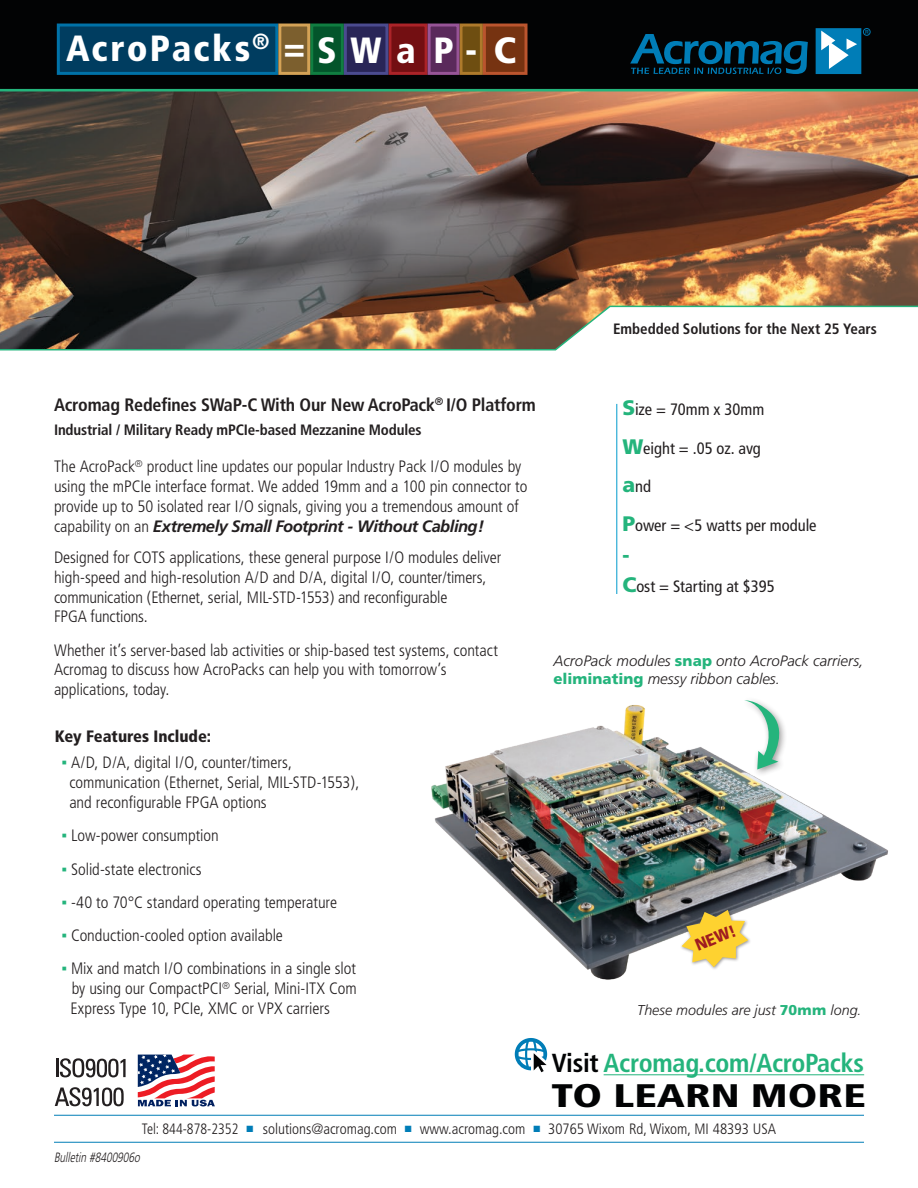
<style>
.page{position:relative;width:918px;height:1188px;background:#fff}
.page>*{position:absolute;margin:0;border:0;box-sizing:border-box;transform-origin:0 0}
.t1{font:900 condensed 36.45px "Frutiger";letter-spacing:.06em;color:#fff}
.t2{font:900 condensed 32.55px "Frutiger";color:#020304;scale:1.33 1}
.t3{font:700 condensed 26.1px "Frutiger";letter-spacing:-.01em;color:#24b47c}
.t4{font:900 21px "Frutiger";color:#24b47c}
.t5{font:700 condensed 18px "Frutiger";letter-spacing:-.01em;color:#231f20}
.t6{font:900 16.95px "Frutiger";color:#9f1c20;scale:.89 1}
.t7{font:300 condensed 16.5px/19.8px "Frutiger";letter-spacing:-.005em;color:#231f20}
.t8{font:condensed 16.5px "Frutiger";color:#231f20}
.t9{font:900 condensed 16.5px "Frutiger";color:#231f20}
.t10{font:700 condensed 15px "Frutiger";letter-spacing:-.01em;color:#231f20}
.Address{font:300 condensed 15px "Frutiger";color:#231f20;scale:.94 1}
.t11{font:italic 300 15px/18px "Frutiger";color:#231f20}
.t12{font:italic 300 14.25px "Frutiger";color:#231f20}
.Bulletin_Number{font:italic 300 13.5px "Frutiger";color:#231f20;scale:.75 1}
.s1{font-weight:700;font-style:italic;font-stretch:normal}
.s2{font-family:"Arial Narrow";font-weight:400;font-stretch:normal;color:#24b47c}
.s3{font-weight:900;font-stretch:normal;font-size:21px;color:#24b47c}
.s4{font-weight:900;font-style:normal;color:#24b47c}
.s5{color:#020304}
.s6{color:#007db7}
</style>
<div class="page">
<img style="left:431px;top:705px;width:457px;height:275px">
<img style="left:0;top:91px;width:918px;height:214px">
<div style="left:0;top:0;width:918px;height:91px;background:#020304"></div>
<svg style="left:0;top:305px;width:918px;height:46px"></svg>
<hr style="left:56px;top:1059px;width:3px;height:18px;background:#231f20">
<svg style="left:60px;top:1058px;width:66px;height:19px"></svg>
<svg style="left:55px;top:1087px;width:69px;height:19px"></svg>
<svg style="left:137px;top:1054px;width:78px;height:53px"></svg>
<svg style="left:138px;top:1055px;width:77px;height:51px"></svg>
<hr style="left:0;top:89px;width:918px;height:2px;background:#24b47c">
<div style="left:863px;top:28px;width:7px;height:8px;border:1px solid #007db7;border-radius:50%"></div>
<svg style="left:630px;top:34px;width:178px;height:40px"></svg>
<svg style="left:816px;top:28px;width:53px;height:46px;background:#3184ac"></svg>
<div style="left:741px;top:696px;width:47px;height:82px;background:#231f20;opacity:.45"></div>
<svg style="left:744px;top:699px;width:46px;height:70px"></svg>
<div style="left:680px;top:908px;width:72px;height:63px;background:#231f20;opacity:.45"></div>
<svg style="left:681px;top:910px;width:67px;height:57px"></svg>
<hr style="left:604px;top:1074px;width:260px;height:1px;background:#24b47c">
<svg style="left:515px;top:1038px;width:32px;height:34px"></svg>
<hr style="left:616px;top:404px;width:1px;height:190px;background:#009acc">
<hr style="left:54px;top:1115px;width:810px;height:1px;background:#007db7">
<hr style="left:54px;top:1142px;width:810px;height:1px;background:#007db7">
<div style="left:57px;top:24px;width:221px;height:51px;background:#003d60;border:3px solid #0072a8"></div>
<div style="left:310px;top:24px;width:34px;height:51px;background:#03552b;border:3px solid #107e41"></div>
<div style="left:278px;top:24px;width:32px;height:51px;background:#7c5f2e;border:3px solid #d4a256"></div>
<div style="left:388px;top:24px;width:40px;height:51px;background:#730f12;border:3px solid #ab2328"></div>
<div style="left:344px;top:24px;width:44px;height:51px;background:#292557;border:3px solid #4b4b8f"></div>
<div style="left:460px;top:24px;width:23px;height:51px;background:#6e4e11;border:3px solid #ae7a2b"></div>
<div style="left:428px;top:24px;width:32px;height:51px;background:#5a2a5b;border:3px solid #975497"></div>
<div style="left:483px;top:24px;width:45px;height:51px;background:#763311;border:3px solid #bb552e"></div>
<p class="t1" style="left:66px;top:27px;width:351px">AcroPacks<sup>®</sup> = S W a</p>
<p class="t1" style="left:433px;top:28px;width:85px">P - C</p>
<p class="t10" style="left:613px;top:320px;width:266px">Embedded Solutions for the Next 25 Years</p>
<p class="t5" style="left:54px;top:394px;width:483px">Acromag Redefines SWaP-C With Our New AcroPack<sup>®</sup> I/O Platform</p>
<p class="t10" style="left:54px;top:421px;width:369px">Industrial / Military Ready mPCIe-based Mezzanine Modules</p>
<p class="t7" style="left:54px;top:457px;width:475px">The AcroPack<sup>®</sup> product line updates our popular Industry Pack I/O modules by using the mPCIe interface format. We added 19mm and a 100 pin connector to provide up to 50 isolated rear I/O signals, giving you a tremendous amount of capability on an <span class="s1">Extremely Small Footprint - Without Cabling!</span></p>
<p class="t7" style="left:54px;top:548px;width:449px">Designed for COTS applications, these general purpose I/O modules deliver high-speed and high-resolution A/D and D/A, digital I/O, counter/timers, communication (Ethernet, serial, MIL-STD-1553) and reconfigurable<br>FPGA functions.</p>
<p class="t7" style="left:54px;top:640px;width:445px">Whether it’s server-based lab activities or ship-based test systems, contact<br>Acromag to discuss how AcroPacks can help you with tomorrow’s applications, today.</p>
<p class="t9" style="left:55px;top:726px;width:158px">Key Features Include:</p>
<p class="t7" style="left:69px;top:753px;width:292px;text-indent:-8px"><span class="s2">▪</span> A/D, D/A, digital I/O, counter/timers, communication (Ethernet, Serial, MIL-STD-1553), and reconfigurable FPGA options</p>
<p class="t7" style="left:61px;top:826px;width:159px"><span class="s2">▪</span> Low-power consumption</p>
<p class="t7" style="left:61px;top:859px;width:142px"><span class="s2">▪</span> Solid-state electronics</p>
<p class="t7" style="left:61px;top:892px;width:277px"><span class="s2">▪</span> -40 to 70°C standard operating temperature</p>
<p class="t7" style="left:61px;top:926px;width:223px"><span class="s2">▪</span> Conduction-cooled option available</p>
<p class="t7" style="left:70px;top:959px;width:288px;text-align:justify;text-indent:-9px"><span class="s2">▪</span> Mix and match I/O combinations in a single slot by using our CompactPCI<sup>®</sup> Serial, Mini-ITX Com Express Type 10, PCIe, XMC or VPX carriers</p>
<p class="t8" style="left:623px;top:400px;width:143px"><span class="s3">S</span>ize = 70mm x 30mm</p>
<p class="t8" style="left:623px;top:438px;width:140px"><span class="s3">W</span>eight = .05 oz. avg</p>
<p class="t8" style="left:623px;top:477px;width:30px"><span class="s3">a</span>nd</p>
<p class="t8" style="left:623px;top:516px;width:196px"><span class="s3">P</span>ower = &lt;5 watts per module</p>
<p class="t4" style="left:623px;top:542px;width:8px">-</p>
<p class="t8" style="left:623px;top:577px;width:154px"><span class="s3">C</span>ost = Starting at $395</p>
<p class="t11" style="left:553px;top:652px;width:312px">AcroPack modules <span class="s4">snap</span> onto AcroPack carriers, <span class="s4">eliminating</span> messy ribbon cables.</p>
<p class="t6" style="left:692px;top:936px;width:49px;rotate:-22deg">NEW!</p>
<p class="t12" style="left:637px;top:1002px;width:226px">These modules are just <span class="s4">70mm</span> long.</p>
<p class="t3" style="left:552px;top:1048px;width:314px"><span class="s5">Visit</span> Acromag.com/AcroPacks</p>
<p class="t2" style="left:552px;top:1076px;width:238px">TO LEARN MORE</p>
<p class="Address" style="left:142px;top:1120px;width:676px">Tel: 844-878-2352 <span class="s6">■</span> solutions@acromag.com <span class="s6">■</span> www.acromag.com <span class="s6">■</span> 30765 Wixom Rd, Wixom, MI 48393 USA</p>
<p class="Bulletin_Number" style="left:54px;top:1149px;width:120px">Bulletin #8400906o</p>
</div>
